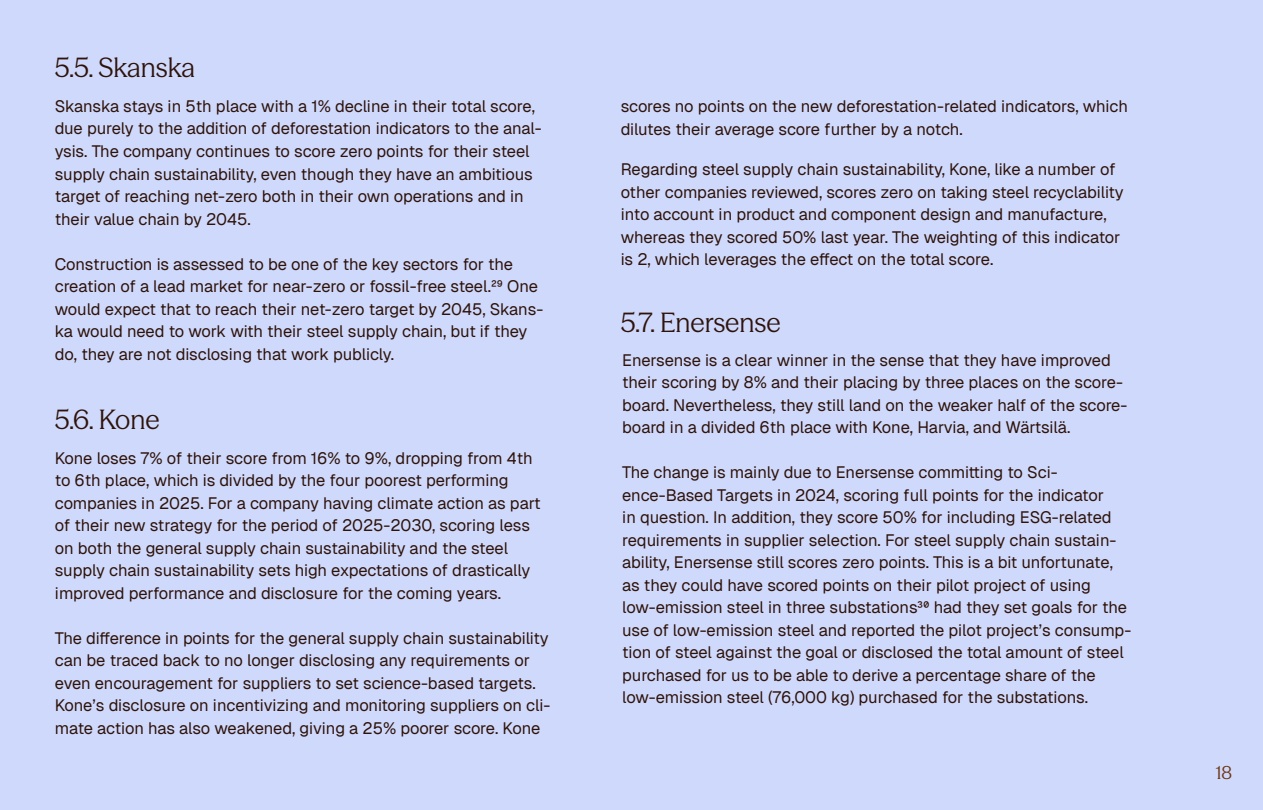
<style>
.page{position:relative;width:1263px;height:810px;background:#cfd9fc}
.page>*{position:absolute;margin:0;border:0;box-sizing:border-box;transform-origin:0 0}
.t1{font:26.85px "Season Mix";color:#2e130a}
.t2{font:18px "Season Mix";color:#6d3210}
.t3{font:16.5px/22.5px "Geist";letter-spacing:-.01em;color:#2e130a}
</style>
<div class="page">
<h1 class="t1" style="left:55px;top:48px;width:142px">5.5. Skanska</h1>
<p class="t3" style="left:55px;top:95px;width:488px">Skanska stays in 5th place with a 1% decline in their total score, due purely to the addition of deforestation indicators to the anal&shy;ysis. The company continues to score zero points for their steel supply chain sustainability, even though they have an ambitious target of reaching net-zero both in their own operations and in their value chain by 2045.</p>
<p class="t3" style="left:55px;top:252px;width:490px">Construction is assessed to be one of the key sectors for the creation of a lead market for near-zero or fossil-free steel.29 One would expect that to reach their net-zero target by 2045, Skans&shy;ka would need to work with their steel supply chain, but if they do, they are not disclosing that work publicly.</p>
<h1 class="t1" style="left:55px;top:399px;width:106px">5.6. Kone</h1>
<p class="t3" style="left:55px;top:447px;width:487px">Kone loses 7% of their score from 16% to 9%, dropping from 4th to 6th place, which is divided by the four poorest performing companies in 2025. For a company having climate action as part of their new strategy for the period of 2025-2030, scoring less on both the general supply chain sustainability and the steel supply chain sustainability sets high expectations of drastically improved performance and disclosure for the coming years.</p>
<p class="t3" style="left:55px;top:627px;width:497px">The difference in points for the general supply chain sustainability can be traced back to no longer disclosing any requirements or even encouragement for suppliers to set science-based targets.<br>Kone’s disclosure on incentivizing and monitoring suppliers on cli&shy;mate action has also weakened, giving a 25% poorer score. Kone</p>
<p class="t3" style="left:621px;top:95px;width:509px">scores no points on the new deforestation-related indicators, which dilutes their average score further by a notch.</p>
<p class="t3" style="left:621px;top:158px;width:504px">Regarding steel supply chain sustainability, Kone, like a number of other companies reviewed, scores zero on taking steel recyclability into account in product and component design and manufacture, whereas they scored 50% last year. The weighting of this indicator is 2, which leverages the effect on the total score.</p>
<h1 class="t1" style="left:621px;top:303px;width:161px">5.7. Enersense</h1>
<p class="t3" style="left:622px;top:349px;width:507px">Enersense is a clear winner in the sense that they have improved their scoring by 8% and their placing by three places on the score&shy;board. Nevertheless, they still land on the weaker half of the score&shy;board in a divided 6th place with Kone, Harvia, and Wärtsilä.</p>
<p class="t3" style="left:622px;top:461px;width:511px">The change is mainly due to Enersense committing to Sci&shy;ence-Based Targets in 2024, scoring full points for the indicator<br>in question. In addition, they score 50% for including ESG-related requirements in supplier selection. For steel supply chain sustain&shy;ability, Enersense still scores zero points. This is a bit unfortunate, as they could have scored points on their pilot project of using low-emission steel in three substations30 had they set goals for the use of low-emission steel and reported the pilot project’s consump&shy;tion of steel against the goal or disclosed the total amount of steel purchased for us to be able to derive a percentage share of the low-emission steel (76,000 kg) purchased for the substations.</p>
<p class="t2" style="left:1216px;top:759px;width:18px">18</p>
</div>
